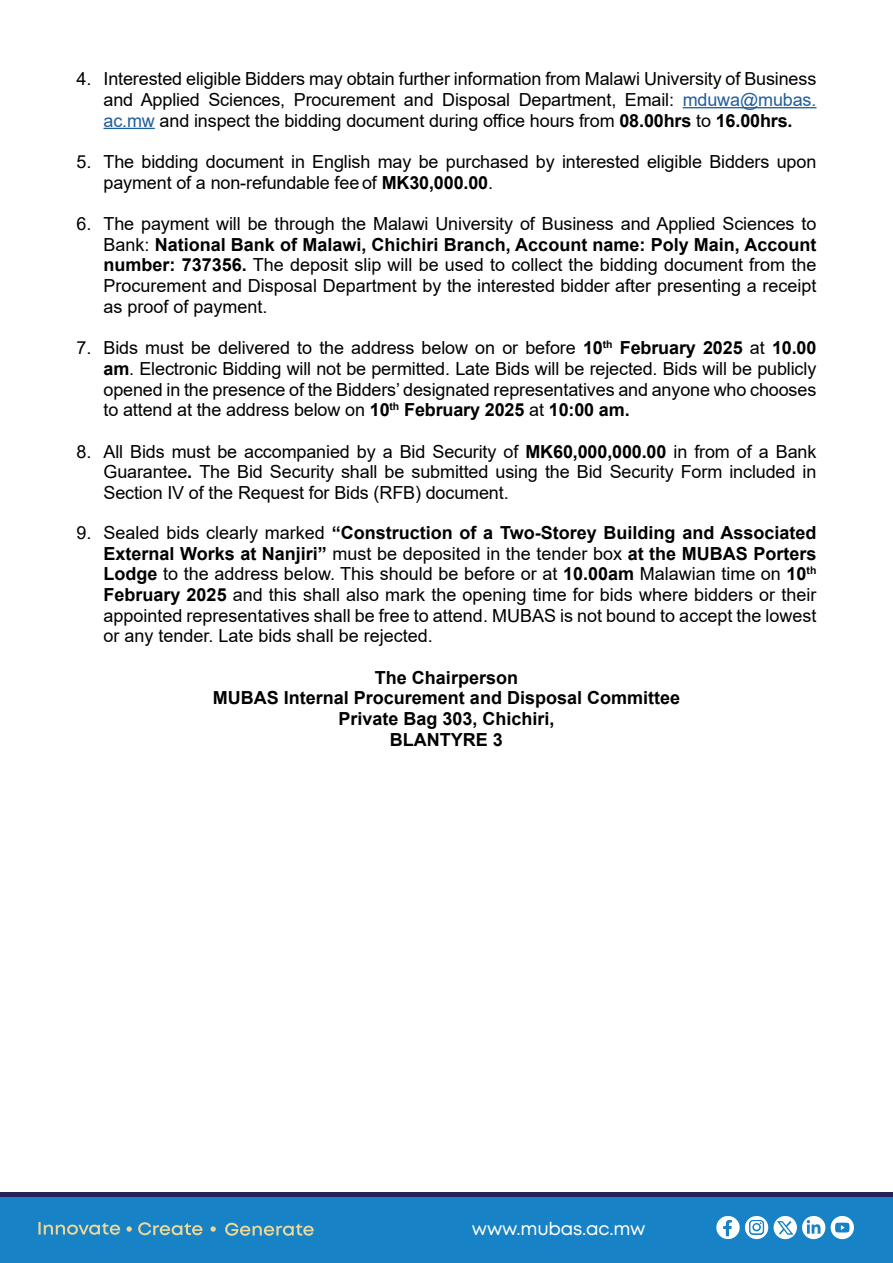
<style>
.page{position:relative;width:893px;height:1263px;background:#fff}
.page>*{position:absolute;margin:0;border:0;box-sizing:border-box;transform-origin:0 0}
.t1{font:18px/20.7px "Arial";letter-spacing:-.01em;color:#000;text-align:justify}
.t2{font:700 18px/20.7px "Arial";color:#000;text-align:center}
.t3{font:18px "Mont";letter-spacing:-.01em;color:#fff}
.s1{color:#215e9e}
.s2{font-weight:700}
</style>
<div class="page">
<div style="left:0;top:1192px;width:893px;height:71px;background:#25215d"></div>
<div style="left:0;top:1197px;width:893px;height:66px;background:#1782c5"></div>
<svg style="left:716px;top:1216px;width:52px;height:23px"></svg>
<svg style="left:802px;top:1216px;width:23px;height:23px"></svg>
<svg style="left:831px;top:1216px;width:23px;height:23px"></svg>
<svg style="left:835px;top:1222px;width:14px;height:10px"></svg>
<div style="left:774px;top:1216px;width:23px;height:23px;background:#fff;border-radius:50%"></div>
<svg style="left:777px;top:1221px;width:16px;height:14px"></svg>
<svg style="left:38px;top:1222px;width:82px;height:13px"></svg>
<svg style="left:138px;top:1222px;width:64px;height:13px"></svg>
<svg style="left:225px;top:1223px;width:89px;height:13px"></svg>
<svg style="left:126px;top:1226px;width:6px;height:6px"></svg>
<svg style="left:210px;top:1226px;width:6px;height:6px"></svg>
<hr style="left:683px;top:107px;width:133px;height:1px;background:#215e9e">
<hr style="left:104px;top:128px;width:51px;height:1px;background:#215e9e">
<p class="t1" style="left:104px;top:68px;width:714px;text-indent:-27px">4. Interested eligible Bidders may obtain further information from Malawi University of Business and Applied Sciences, Procurement and Disposal Department, Email: <span class="s1">mduwa@mubas. ac.mw</span> and inspect the bidding document during office hours from <span class="s2">08.00hrs</span> to <span class="s2">16.00hrs.</span></p>
<p class="t1" style="left:104px;top:151px;width:714px;text-indent:-27px">5. The bidding document in English may be purchased by interested eligible Bidders upon payment of a non-refundable fee of <span class="s2">MK30,000.00</span>.</p>
<p class="t1" style="left:103px;top:213px;width:714px;text-indent:-27px">6. The payment will be through the Malawi University of Business and Applied Sciences to Bank: <span class="s2">National Bank of Malawi, Chichiri Branch, Account name: Poly Main, Account number: 737356.</span> The deposit slip will be used to collect the bidding document from the Procurement and Disposal Department by the interested bidder after presenting a receipt as proof of payment.</p>
<p class="t1" style="left:104px;top:337px;width:714px;text-indent:-27px">7. Bids must be delivered to the address below on or before <span class="s2">10</span><sup>th</sup> <span class="s2">February 2025</span> at <span class="s2">10.00 am</span>. Electronic Bidding will not be permitted. Late Bids will be rejected. Bids will be publicly opened in the presence of the Bidders’ designated representatives and anyone who chooses to attend at the address below on <span class="s2">10</span><sup>th</sup> <span class="s2">February 2025</span> at <span class="s2">10:00 am.</span></p>
<p class="t1" style="left:104px;top:441px;width:714px;text-indent:-27px">8. All Bids must be accompanied by a Bid Security of <span class="s2">MK60,000,000.00</span> in from of a Bank Guarantee<span class="s2">.</span> The Bid Security shall be submitted using the Bid Security Form included in Section IV of the Request for Bids (RFB) document.</p>
<p class="t1" style="left:104px;top:522px;width:714px;text-indent:-27px">9. Sealed bids clearly marked <span class="s2">“Construction of a Two-Storey Building and Associated External Works at Nanjiri”</span> must be deposited in the tender box <span class="s2">at the MUBAS Porters Lodge</span> to the address below. This should be before or at <span class="s2">10.00am</span> Malawian time on <span class="s2">10</span><sup>th </sup><span class="s2">February 2025</span> and this shall also mark the opening time for bids where bidders or their appointed representatives shall be free to attend. MUBAS is not bound to accept the lowest or any tender. Late bids shall be rejected.</p>
<p class="t2" style="left:213px;top:667px;width:469px">The Chairperson<br>MUBAS Internal Procurement and Disposal Committee<br>Private Bag 303, Chichiri,<br>BLANTYRE 3</p>
<p class="t3" style="left:472px;top:1217px;width:175px">www.mubas.ac.mw</p>
</div>
